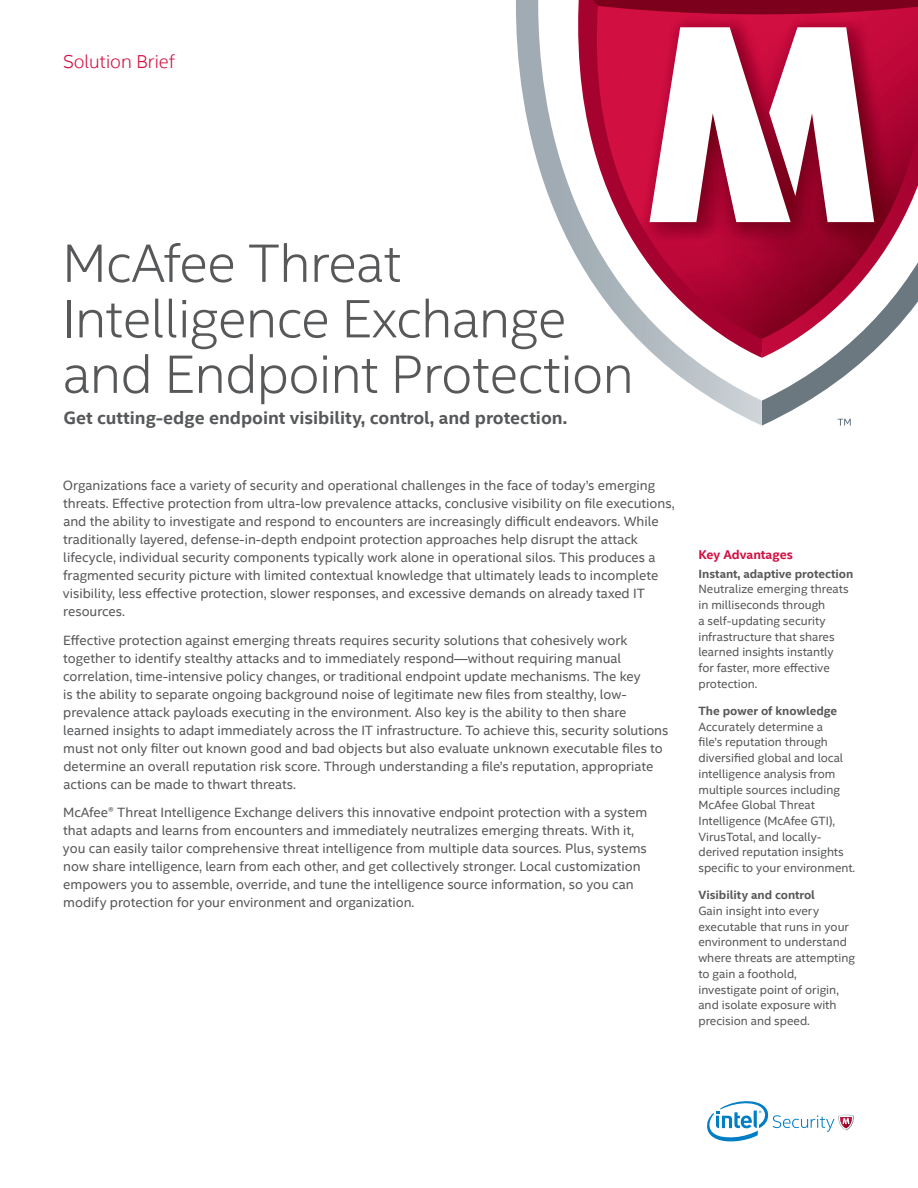
<style>
.page{position:relative;width:918px;height:1188px;background:#fff}
.page>*{position:absolute;margin:0;border:0;box-sizing:border-box;transform-origin:0 0}
.t1{font:300 54px/55.5px "Intel Clear";letter-spacing:-.01em;color:#57585a}
.t2{font:300 18.75px "Intel Clear";color:#d20f41}
.t3{font:700 18px "Intel Clear";color:#57585a}
.t4{font:13.5px/18px "Intel Clear";color:#57585a}
.t5{font:700 12.75px "Intel Clear";color:#d20f41}
.t6{font:12px/15.8px "Intel Clear";color:#57585a}
.t7{font:700 12px "Intel Clear";color:#57585a}
</style>
<div class="page">
<svg style="left:707px;top:1101px;width:147px;height:40px"></svg>
<svg style="left:762px;top:358px;width:104px;height:68px"></svg>
<svg style="left:516px;top:0;width:246px;height:426px"></svg>
<svg style="left:578px;top:0;width:184px;height:358px"></svg>
<svg style="left:579px;top:0;width:183px;height:14px;background:#8d0222"></svg>
<svg style="left:762px;top:0;width:156px;height:358px"></svg>
<svg style="left:650px;top:27px;width:224px;height:195px"></svg>
<h2 class="t2" style="left:63px;top:51px;width:113px">Solution Brief</h2>
<h1 class="t1" style="left:62px;top:236px;width:573px">McAfee Threat<br>Intelligence Exchange and Endpoint Protection</h1>
<h3 class="t3" style="left:64px;top:407px;width:505px">Get cutting-edge endpoint visibility, control, and protection.</h3>
<p class="t4" style="left:63px;top:477px;width:613px">Organizations face a variety of security and operational challenges in the face of today’s emerging threats. Effective protection from ultra-low prevalence attacks, conclusive visibility on file executions, and the ability to investigate and respond to encounters are increasingly difficult endeavors. While traditionally layered, defense-in-depth endpoint protection approaches help disrupt the attack lifecycle, individual security components typically work alone in operational silos. This produces a fragmented security picture with limited contextual knowledge that ultimately leads to incomplete visibility, less effective protection, slower responses, and excessive demands on already taxed IT resources.</p>
<p class="t4" style="left:63px;top:631px;width:607px">Effective protection against emerging threats requires security solutions that cohesively work together to identify stealthy attacks and to immediately respond―without requiring manual correlation, time-intensive policy changes, or traditional endpoint update mechanisms. The key<br>is the ability to separate ongoing background noise of legitimate new files from stealthy, low&shy;prevalence attack payloads executing in the environment. Also key is the ability to then share learned insights to adapt immediately across the IT infrastructure. To achieve this, security solutions must not only filter out known good and bad objects but also evaluate unknown executable files to determine an overall reputation risk score. Through understanding a file’s reputation, appropriate actions can be made to thwart threats.</p>
<p class="t4" style="left:63px;top:804px;width:586px">McAfee® Threat Intelligence Exchange delivers this innovative endpoint protection with a system that adapts and learns from encounters and immediately neutralizes emerging threats. With it, you can easily tailor comprehensive threat intelligence from multiple data sources. Plus, systems now share intelligence, learn from each other, and get collectively stronger. Local customization empowers you to assemble, override, and tune the intelligence source information, so you can modify protection for your environment and organization.</p>
<p class="t5" style="left:698px;top:547px;width:96px">Key Advantages</p>
<p class="t7" style="left:698px;top:566px;width:157px">Instant, adaptive protection</p>
<p class="t6" style="left:698px;top:581px;width:152px">Neutralize emerging threats in milliseconds through<br>a self-updating security infrastructure that shares learned insights instantly for faster, more effective protection.</p>
<p class="t7" style="left:698px;top:703px;width:140px">The power of knowledge</p>
<p class="t6" style="left:698px;top:719px;width:158px">Accurately determine a<br>file’s reputation through diversified global and local intelligence analysis from multiple sources including<br>McAfee Global Threat<br>Intelligence (McAfee GTI),<br>VirusTotal, and locally&shy;derived reputation insights specific to your environment.</p>
<p class="t7" style="left:698px;top:888px;width:118px">Visibility and control</p>
<p class="t6" style="left:698px;top:903px;width:158px">Gain insight into every executable that runs in your environment to understand where threats are attempting to gain a foothold, investigate point of origin, and isolate exposure with precision and speed.</p>
</div>
